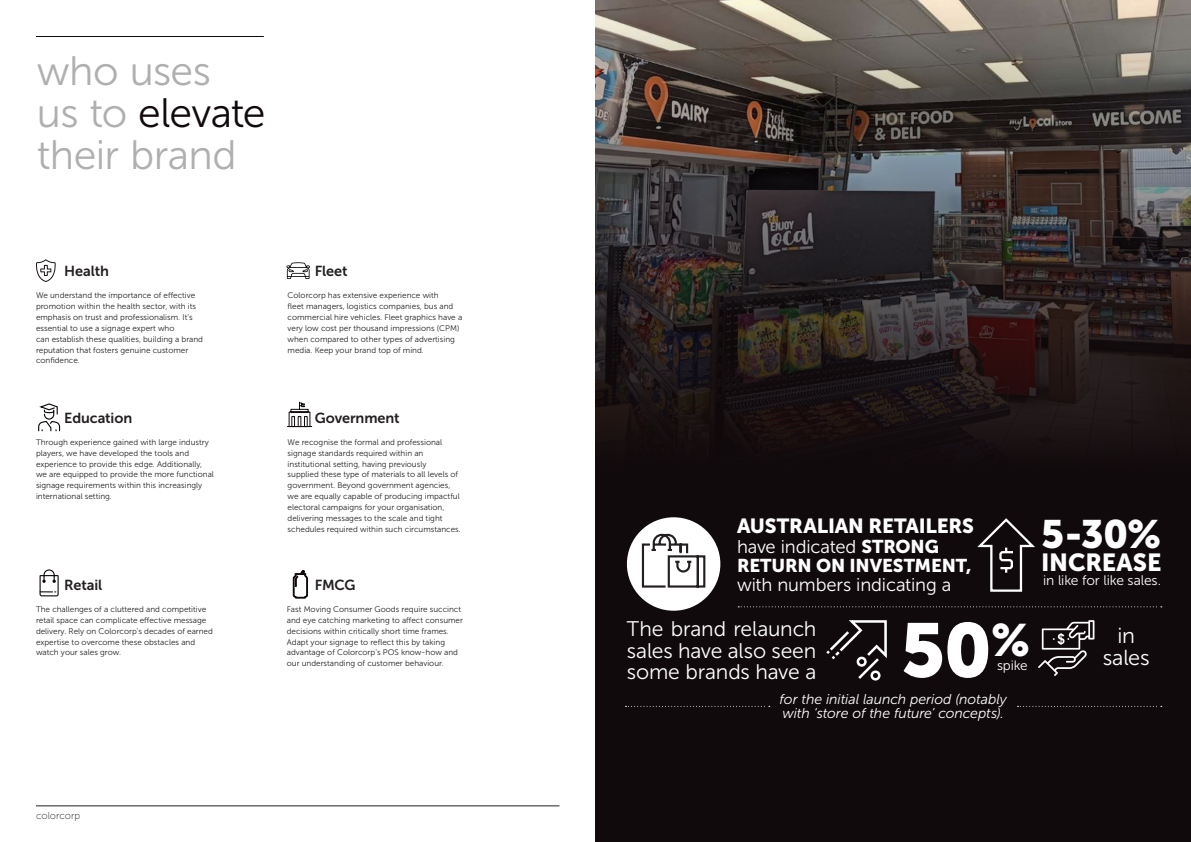
<style>
.page{position:relative;width:1191px;height:842px;background:#fff}
.page>*{position:absolute;margin:0;border:0;box-sizing:border-box;transform-origin:0 0}
.t1{font:45.1px "Museo Sans 900";color:#fff}
.t2{font:41px/41.8px "Museo Sans 300";letter-spacing:-.015em;color:#afafb0}
.t3{font:39.4px "Museo Sans 900";color:#fff}
.t4{font:24.6px "Museo Sans 900";letter-spacing:-.005em;color:#fff}
.t5{font:21.6px/22.1px "Museo Sans 300";letter-spacing:-.01em;color:#fff;text-align:center}
.t6{font:21.1px/21.5px "Museo Sans 300";letter-spacing:-.01em;color:#fff;text-align:justify}
.t7{font:20.4px "Museo Sans 900";letter-spacing:-.01em;color:#fff}
.t8{font:18.4px "Museo Sans 300";letter-spacing:-.01em;color:#fff}
.t9{font:18.4px "Museo Sans 900";letter-spacing:-.005em;color:#fff}
.t10{font:14.5px "Museo Sans 700";letter-spacing:-.005em;color:#231f20}
.t11{font:italic 14.2px/14.4px "Museo Sans 300";letter-spacing:-.01em;color:#fff}
.t12{font:13.8px "Museo Sans 300";letter-spacing:-.01em;color:#fff}
.t13{font:13.5px "Museo Sans 300";letter-spacing:-.01em;color:#fff}
.t14{font:10px "Museo Sans 100";color:#231f20}
.t15{font:8.1px/10.9px "Museo Sans 300";color:#231f20}
.s1{color:#110a0c}
.s2{font-family:"Museo Sans 900"}
</style>
<div class="page">
<hr style="left:36px;top:806px;width:523px;height:1px;background:#231f20">
<hr style="left:36px;top:36px;width:228px;height:1px;background:#110a0c">
<svg style="left:36px;top:259px;width:20px;height:23px"></svg>
<svg style="left:38px;top:403px;width:23px;height:29px"></svg>
<svg style="left:286px;top:401px;width:27px;height:26px"></svg>
<svg style="left:39px;top:569px;width:20px;height:28px"></svg>
<svg style="left:293px;top:570px;width:15px;height:28px"></svg>
<svg style="left:286px;top:262px;width:24px;height:17px"></svg>
<div style="left:595px;top:0;width:596px;height:842px;background:#110a0c"></div>
<svg style="left:738px;top:606px;width:423px;height:1px"></svg>
<svg style="left:826px;top:620px;width:61px;height:61px"></svg>
<svg style="left:1038px;top:620px;width:56px;height:56px"></svg>
<svg style="left:903px;top:622px;width:85px;height:56px"></svg>
<svg style="left:625px;top:706px;width:145px;height:1px"></svg>
<svg style="left:1017px;top:706px;width:144px;height:1px"></svg>
<div style="left:627px;top:517px;width:93px;height:94px;background:#fff;border-radius:50%"></div>
<svg style="left:641px;top:533px;width:65px;height:55px"></svg>
<svg style="left:977px;top:518px;width:58px;height:74px"></svg>
<img style="left:595px;top:0;width:596px;height:445px">
<h2 class="t2" style="left:37px;top:51px;width:230px">who uses<br>us to <span class="s1">elevate </span>their brand</h2>
<h3 class="t10" style="left:64px;top:263px;width:46px">Health</h3>
<p class="t15" style="left:36px;top:290px;width:169px">We understand the importance of effective promotion within the health sector, with its emphasis on trust and professionalism. It’s essential to use a signage expert who<br>can establish these qualities, building a brand reputation that fosters genuine customer confidence.</p>
<h3 class="t10" style="left:64px;top:410px;width:70px">Education</h3>
<p class="t15" style="left:36px;top:437px;width:179px">Through experience gained with large industry players, we have developed the tools and experience to provide this edge. Additionally, we are equipped to provide the more functional signage requirements within this increasingly international setting.</p>
<h3 class="t10" style="left:64px;top:577px;width:40px">Retail</h3>
<p class="t15" style="left:36px;top:604px;width:178px">The challenges of a cluttered and competitive retail space can complicate effective message delivery. Rely on Colorcorp's decades of earned expertise to overcome these obstacles and watch your sales grow.</p>
<h3 class="t10" style="left:315px;top:263px;width:34px">Fleet</h3>
<p class="t15" style="left:288px;top:290px;width:176px">Colorcorp has extensive experience with<br>fleet managers, logistics companies, bus and commercial hire vehicles. Fleet graphics have a very low cost per thousand impressions (CPM) when compared to other types of advertising media. Keep your brand top of mind.</p>
<h3 class="t10" style="left:315px;top:410px;width:86px">Government</h3>
<p class="t15" style="left:288px;top:437px;width:175px">We recognise the formal and professional signage standards required within an institutional setting, having previously<br>supplied these type of materials to all levels of government. Beyond government agencies, we are equally capable of producing impactful electoral campaigns for your organisation, delivering messages to the scale and tight schedules required within such circumstances.</p>
<h3 class="t10" style="left:315px;top:577px;width:42px">FMCG</h3>
<p class="t15" style="left:287px;top:604px;width:178px">Fast Moving Consumer Goods require succinct and eye catching marketing to affect consumer decisions within critically short time frames.<br>Adapt your signage to reflect this by taking advantage of Colorcorp’s POS know-how and our understanding of customer behaviour.</p>
<p class="t14" style="left:36px;top:811px;width:46px">colorcorp</p>
<h3 class="t7" style="left:737px;top:515px;width:239px">AUSTRALIAN RETAILERS</h3>
<h3 class="t8" style="left:737px;top:537px;width:203px">have indicated <span class="s2">STRONG</span></h3>
<h3 class="t9" style="left:737px;top:555px;width:236px">RETURN ON INVESTMENT,</h3>
<h3 class="t8" style="left:737px;top:575px;width:216px">with numbers indicating a</h3>
<h3 class="t6" style="left:627px;top:618px;width:191px">The brand relaunch sales have also seen some brands have a</h3>
<h1 class="t1" style="left:991px;top:614px;width:40px">%</h1>
<h3 class="t13" style="left:997px;top:658px;width:32px">spike</h3>
<h3 class="t11" style="left:779px;top:692px;width:229px">for the initial launch period (notably with ‘store of the future’ concepts).</h3>
<h3 class="t3" style="left:1041px;top:512px;width:121px">5-30%</h3>
<h3 class="t4" style="left:1041px;top:548px;width:122px">INCREASE</h3>
<h3 class="t12" style="left:1043px;top:573px;width:120px">in like for like sales.</h3>
<h3 class="t5" style="left:1102px;top:625px;width:48px">in sales</h3>
</div>
